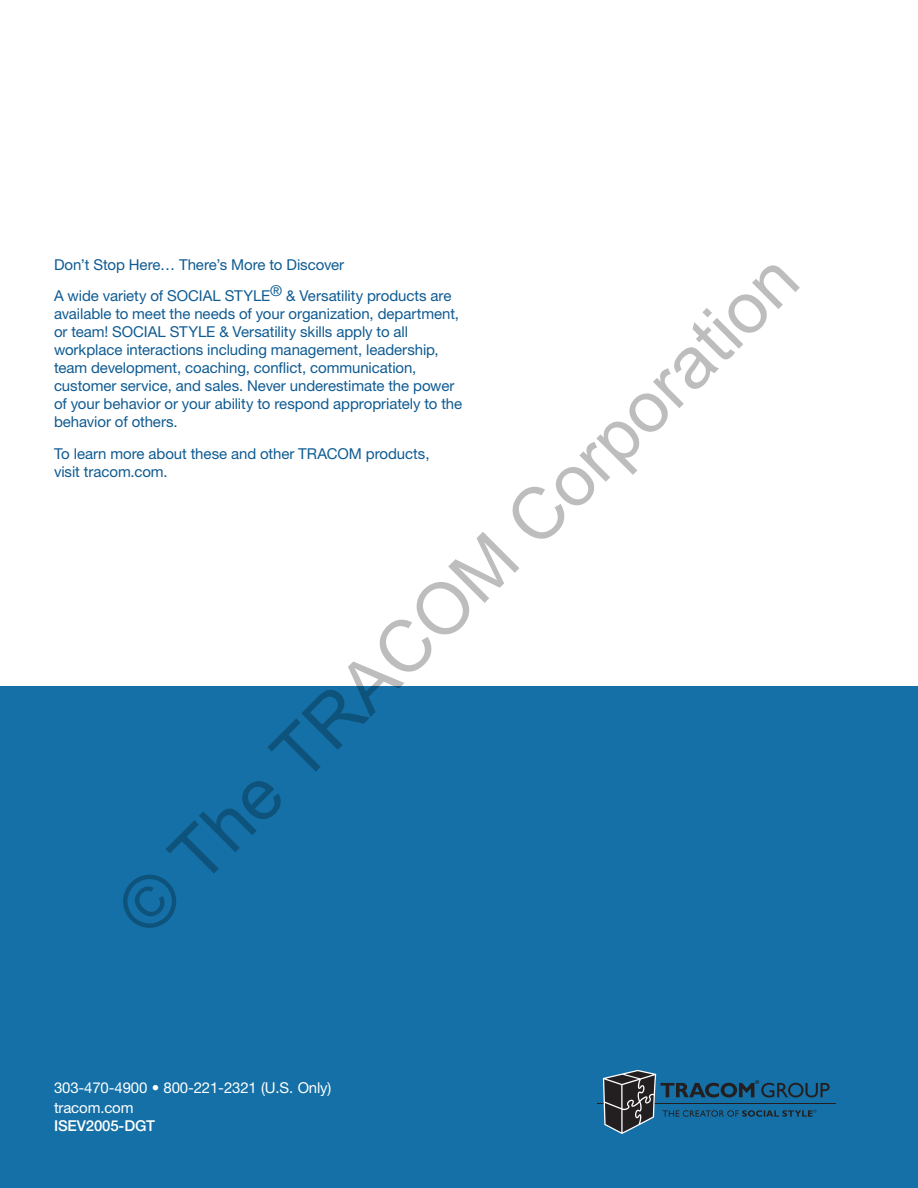
<style>
.page{position:relative;width:918px;height:1188px;background:#fff}
.page>*{position:absolute;margin:0;border:0;box-sizing:border-box;transform-origin:0 0}
.t1{font:72px "Arial";color:rgb(0 0 0/.26)}
.t2{font:15px/18px "Helvetica Neue LT Std";letter-spacing:-.005em;color:#0f5b92}
.t3{font:15px/19.5px "Helvetica Neue LT Std";letter-spacing:-.01em;color:#fff}
.t4{font:500 15px "Helvetica Neue LT Std";letter-spacing:-.01em;color:#fff}
.t5{font:11.55px "Myriad Pro";color:#231f20}
</style>
<div class="page">
<div style="left:0;top:687px;width:918px;height:501px;background:#1470a6"></div>
<hr style="left:597px;top:1103px;width:239px;height:1px;background:#231f20">
<svg style="left:603px;top:1070px;width:227px;height:64px"></svg>
<p class="t2" style="left:54px;top:249px;width:399px;line-height:31.5px">Don’t Stop Here… There’s More to Discover<br>A wide variety of SOCIAL STYLE® &amp; Versatility products are</p>
<p class="t2" style="left:54px;top:305px;width:410px">available to meet the needs of your organization, department, or team! SOCIAL STYLE &amp; Versatility skills apply to all workplace interactions including management, leadership, team development, coaching, conflict, communication, customer service, and sales. Never underestimate the power of your behavior or your ability to respond appropriately to the behavior of others.</p>
<p class="t2" style="left:54px;top:444px;width:377px">To learn more about these and other TRACOM products, visit tracom.com.</p>
<h1 class="t1" style="left:98px;top:887px;width:927px;rotate:-45deg">© The TRACOM Corporation</h1>
<p class="t3" style="left:54px;top:1078px;width:279px">303-470-4900 • 800-221-2321 (U.S. Only) tracom.com</p>
<p class="t4" style="left:54px;top:1116px;width:103px">ISEV2005-DGT</p>
<p class="t5" style="left:755px;top:1077px;width:6px">®</p>
</div>
